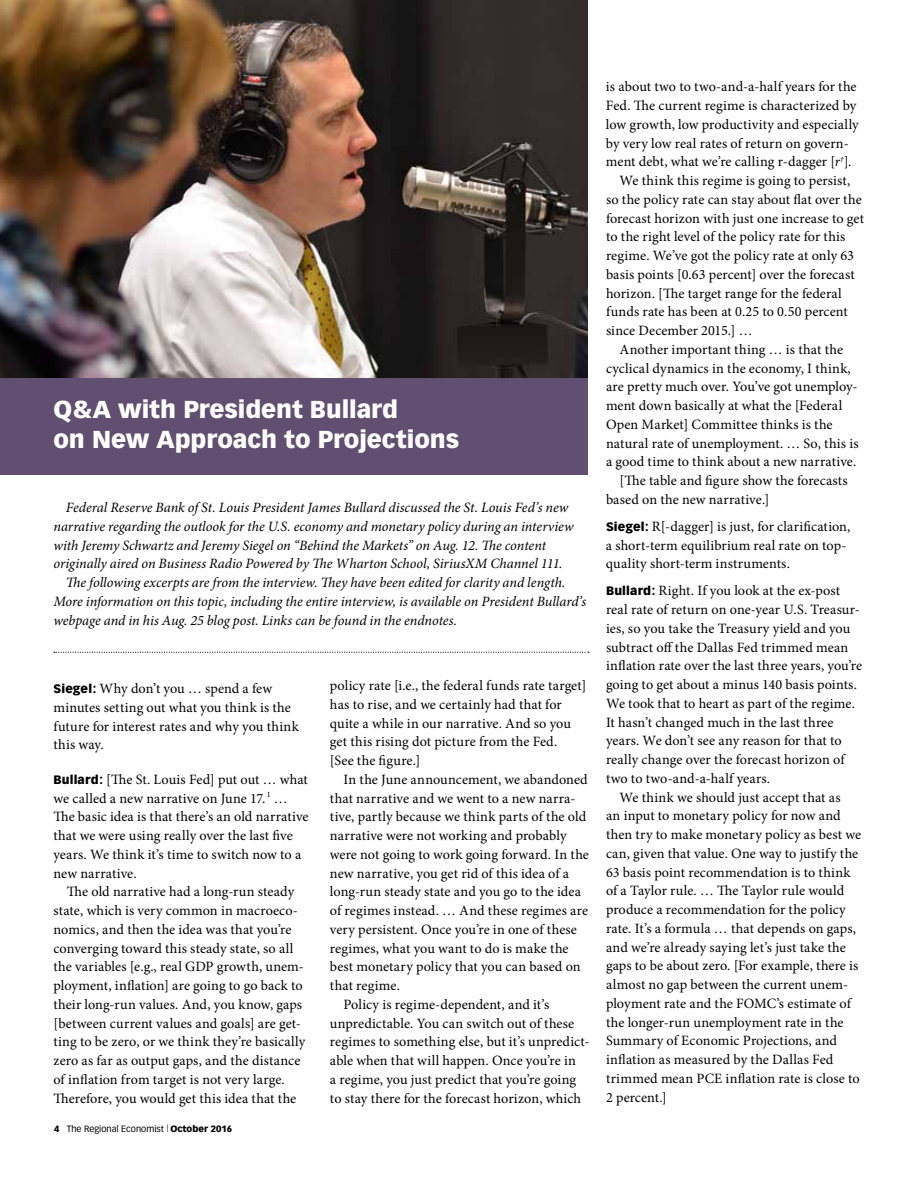
<style>
.page{position:relative;width:918px;height:1188px;background:#fff}
.page>*{position:absolute;margin:0;border:0;box-sizing:border-box;transform-origin:0 0}
.t1{font:900 24px/30px "Vectora LH";letter-spacing:-.005em;color:#fff}
.t2{font:14.25px/18.8px "Minion Pro";letter-spacing:.005em;color:#000}
.t3{font:italic 14.25px "Minion Pro";letter-spacing:-.005em;color:#000}
.t4{font:9px "Vectora LH";color:#000}
.s1{font-family:"Vectora LH";font-weight:900;font-size:12px}
.s2{font-weight:900}
.s3{font-style:italic}
</style>
<div class="page">
<img style="left:0;top:0;width:588px;height:378px">
<svg style="left:54px;top:652px;width:535px;height:1px"></svg>
<div style="left:0;top:378px;width:588px;height:96px;background:#614f71"></div>
<h1 class="t1" style="left:53px;top:394px;width:407px">Q&amp;A with President Bullard<br>on New Approach to Projections</h1>
<p class="t3" style="left:66px;top:498px;width:504px">Federal Reserve Bank of St. Louis President James Bullard discussed the St. Louis Fed’s new</p>
<p class="t3" style="left:53px;top:517px;width:522px">narrative regarding the outlook for the U.S. economy and monetary policy during an interview</p>
<p class="t3" style="left:53px;top:535px;width:494px">with Jeremy Schwartz and Jeremy Siegel on “Behind the Markets” on Aug. 12. The content</p>
<p class="t3" style="left:53px;top:554px;width:511px">originally aired on Business Radio Powered by The Wharton School, SiriusXM Channel 111.</p>
<p class="t3" style="left:66px;top:573px;width:501px">The following excerpts are from the interview. They have been edited for clarity and length.</p>
<p class="t3" style="left:53px;top:592px;width:534px">More information on this topic, including the entire interview, is available on President Bullard’s</p>
<p class="t3" style="left:53px;top:610px;width:405px">webpage and in his Aug. 25 blog post. Links can be found in the endnotes.</p>
<p class="t2" style="left:53px;top:679px;width:247px"><span class="s1">Siegel:</span> Why don’t you … spend a few minutes setting out what you think is the future for interest rates and why you think this way.</p>
<p class="t2" style="left:53px;top:770px;width:257px"><span class="s1">Bullard:</span> [The St. Louis Fed] put out … what we called a new narrative on June 17. <sup>1</sup> … The basic idea is that there’s an old narrative that we were using really over the last five years. We think it’s time to switch now to a new narrative.</p>
<p class="t2" style="left:53px;top:882px;width:253px;text-indent:13px">The old narrative had a long-run steady state, which is very common in macroeco&shy;nomics, and then the idea was that you’re converging toward this steady state, so all the variables [e.g., real GDP growth, unem&shy;ployment, inflation] are going to go back to their long-run values. And, you know, gaps [between current values and goals] are get&shy;ting to be zero, or we think they’re basically zero as far as output gaps, and the distance of inflation from target is not very large.<br>Therefore, you would get this idea that the</p>
<p class="t4" style="left:54px;top:1123px;width:179px"><span class="s2">4</span> The Regional Economist <sup>|</sup> <span class="s2">October 2016</span></p>
<p class="t2" style="left:330px;top:676px;width:258px">policy rate [i.e., the federal funds rate target] has to rise, and we certainly had that for quite a while in our narrative. And so you get this rising dot picture from the Fed.<br>[See the figure.]</p>
<p class="t2" style="left:343px;top:770px;width:246px">In the June announcement, we abandoned</p>
<p class="t2" style="left:330px;top:789px;width:247px">that narrative and we went to a new narra-</p>
<p class="t2" style="left:330px;top:808px;width:258px">tive, partly because we think parts of the old</p>
<p class="t2" style="left:330px;top:826px;width:238px">narrative were not working and probably</p>
<p class="t2" style="left:330px;top:845px;width:261px">were not going to work going forward. In the</p>
<p class="t2" style="left:330px;top:864px;width:241px">new narrative, you get rid of this idea of a</p>
<p class="t2" style="left:330px;top:883px;width:253px">long-run steady state and you go to the idea</p>
<p class="t2" style="left:330px;top:901px;width:260px">of regimes instead. … And these regimes are</p>
<p class="t2" style="left:330px;top:920px;width:249px">very persistent. Once you’re in one of these</p>
<p class="t2" style="left:330px;top:939px;width:240px">regimes, what you want to do is make the</p>
<p class="t2" style="left:330px;top:958px;width:252px">best monetary policy that you can based on</p>
<p class="t2" style="left:330px;top:976px;width:71px">that regime.</p>
<p class="t2" style="left:343px;top:995px;width:207px">Policy is regime-dependent, and it’s</p>
<p class="t2" style="left:330px;top:1014px;width:246px">unpredictable. You can switch out of these</p>
<p class="t2" style="left:330px;top:1033px;width:261px">regimes to something else, but it’s unpredict-</p>
<p class="t2" style="left:330px;top:1051px;width:247px">able when that will happen. Once you’re in</p>
<p class="t2" style="left:330px;top:1070px;width:248px">a regime, you just predict that you’re going</p>
<p class="t2" style="left:330px;top:1089px;width:253px">to stay there for the forecast horizon, which</p>
<p class="t2" style="left:606px;top:78px;width:252px">is about two to two-and-a-half years for the</p>
<p class="t2" style="left:606px;top:96px;width:252px">Fed. The current regime is characterized by</p>
<p class="t2" style="left:606px;top:115px;width:254px">low growth, low productivity and especially</p>
<p class="t2" style="left:606px;top:134px;width:244px">by very low real rates of return on govern-</p>
<p class="t2" style="left:606px;top:153px;width:247px">ment debt, what we’re calling r-dagger [<span class="s3">r</span><sup>†</sup>].</p>
<p class="t2" style="left:620px;top:171px;width:232px">We think this regime is going to persist,</p>
<p class="t2" style="left:606px;top:190px;width:257px">so the policy rate can stay about flat over the</p>
<p class="t2" style="left:606px;top:209px;width:260px">forecast horizon with just one increase to get</p>
<p class="t2" style="left:606px;top:228px;width:241px">to the right level of the policy rate for this</p>
<p class="t2" style="left:606px;top:246px;width:250px">regime. We’ve got the policy rate at only 63</p>
<p class="t2" style="left:606px;top:265px;width:250px">basis points [0.63 percent] over the forecast</p>
<p class="t2" style="left:606px;top:284px;width:237px">horizon. [The target range for the federal</p>
<p class="t2" style="left:606px;top:303px;width:243px">funds rate has been at 0.25 to 0.50 percent</p>
<p class="t2" style="left:606px;top:321px;width:148px">since December 2015.] …</p>
<p class="t2" style="left:620px;top:340px;width:225px">Another important thing … is that the</p>
<p class="t2" style="left:606px;top:359px;width:246px">cyclical dynamics in the economy, I think,</p>
<p class="t2" style="left:606px;top:378px;width:253px">are pretty much over. You’ve got unemploy-</p>
<p class="t2" style="left:606px;top:396px;width:238px">ment down basically at what the [Federal</p>
<p class="t2" style="left:606px;top:415px;width:228px">Open Market] Committee thinks is the</p>
<p class="t2" style="left:606px;top:434px;width:254px">natural rate of unemployment. … So, this is</p>
<p class="t2" style="left:606px;top:453px;width:252px">a good time to think about a new narrative.</p>
<p class="t2" style="left:620px;top:471px;width:230px">[The table and figure show the forecasts</p>
<p class="t2" style="left:606px;top:490px;width:165px">based on the new narrative.]</p>
<p class="t2" style="left:606px;top:517px;width:246px"><span class="s1">Siegel:</span> R[-dagger] is just, for clarification, a short-term equilibrium real rate on top&shy;quality short-term instruments.</p>
<p class="t2" style="left:606px;top:582px;width:236px"><span class="s1">Bullard:</span> Right. If you look at the ex-post</p>
<p class="t2" style="left:606px;top:600px;width:255px">real rate of return on one-year U.S. Treasur-</p>
<p class="t2" style="left:606px;top:619px;width:246px">ies, so you take the Treasury yield and you</p>
<p class="t2" style="left:606px;top:638px;width:244px">subtract off the Dallas Fed trimmed mean</p>
<p class="t2" style="left:606px;top:657px;width:258px">inflation rate over the last three years, you’re</p>
<p class="t2" style="left:606px;top:675px;width:252px">going to get about a minus 140 basis points.</p>
<p class="t2" style="left:606px;top:694px;width:250px">We took that to heart as part of the regime.</p>
<p class="t2" style="left:606px;top:713px;width:229px">It hasn’t changed much in the last three</p>
<p class="t2" style="left:606px;top:732px;width:237px">years. We don’t see any reason for that to</p>
<p class="t2" style="left:606px;top:750px;width:240px">really change over the forecast horizon of</p>
<p class="t2" style="left:606px;top:769px;width:166px">two to two-and-a-half years.</p>
<p class="t2" style="left:619px;top:788px;width:223px">We think we should just accept that as</p>
<p class="t2" style="left:606px;top:807px;width:236px">an input to monetary policy for now and</p>
<p class="t2" style="left:606px;top:825px;width:257px">then try to make monetary policy as best we</p>
<p class="t2" style="left:606px;top:844px;width:254px">can, given that value. One way to justify the</p>
<p class="t2" style="left:606px;top:863px;width:246px">63 basis point recommendation is to think</p>
<p class="t2" style="left:606px;top:882px;width:240px">of a Taylor rule. … The Taylor rule would</p>
<p class="t2" style="left:606px;top:900px;width:241px">produce a recommendation for the policy</p>
<p class="t2" style="left:606px;top:919px;width:252px">rate. It’s a formula … that depends on gaps,</p>
<p class="t2" style="left:606px;top:938px;width:241px">and we’re already saying let’s just take the</p>
<p class="t2" style="left:606px;top:957px;width:254px">gaps to be about zero. [For example, there is</p>
<p class="t2" style="left:606px;top:975px;width:244px">almost no gap between the current unem-</p>
<p class="t2" style="left:606px;top:994px;width:246px">ployment rate and the FOMC’s estimate of</p>
<p class="t2" style="left:606px;top:1013px;width:239px">the longer-run unemployment rate in the</p>
<p class="t2" style="left:606px;top:1032px;width:233px">Summary of Economic Projections, and</p>
<p class="t2" style="left:606px;top:1050px;width:229px">inflation as measured by the Dallas Fed</p>
<p class="t2" style="left:606px;top:1069px;width:255px">trimmed mean PCE inflation rate is close to</p>
<p class="t2" style="left:606px;top:1088px;width:62px">2 percent.]</p>
</div>
